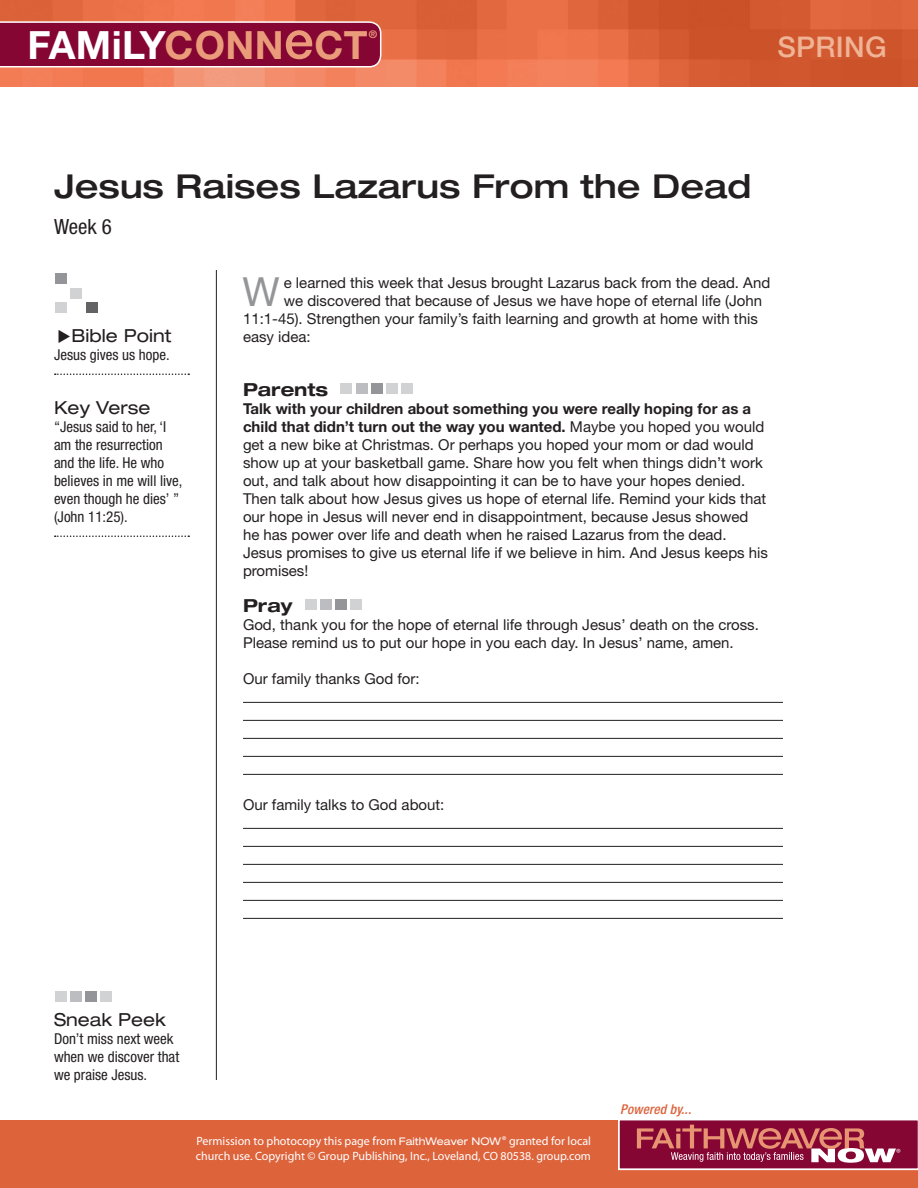
<style>
.page{position:relative;width:918px;height:1188px;background:#fff}
.page>*{position:absolute;margin:0;border:0;box-sizing:border-box;transform-origin:0 0}
.FW13_Intrograph{font:40.2px "Helvetica Neue LT Std";color:#939598}
.t1{font:700 39px "Helvetica Neue LT Std";letter-spacing:.01em;color:#fff}
.FC13_Lesson_Head{font:500 expanded 33px "Helvetica Neue LT Std";color:#231f20}
.t2{font:500 28.5px "Helvetica Neue LT Std";letter-spacing:.01em;color:#efb395}
.FC13_Week{font:condensed 21px "Helvetica Neue LT Std";color:#231f20}
.FW13_Sidebar_Head{font:expanded 18px "Helvetica Neue LT Std";color:#231f20}
.FW13_Subhead_3{font:700 expanded 18px "Helvetica Neue LT Std";color:#231f20}
.FW13_Body_Copy{font:15px/18px "Helvetica Neue LT Std";color:#231f20}
.FW13_Intrograph-2{font:15px "Helvetica Neue LT Std";color:#231f20}
.FW13_Sidebar_underli{font:condensed 15px/18px "Helvetica Neue LT Std";color:#231f20}
.FW13_Sidebar_Body_Co{font:condensed 15px/18px "Helvetica Neue LT Std";color:#231f20}
.t3{font:italic 500 condensed 13.5px "Helvetica Neue LT Std";letter-spacing:.01em;color:#dd633b}
.t4{font:12px/15px "Myriad Pro";color:#fff}
.t5{font:300 12px "Myriad Pro";color:#fff}
.t6{font:700 10.5px "Helvetica Neue LT Std";color:#ea9c7a}
.s1{color:#ea9c7a}
.s2{font-weight:500;font-size:53.25px;color:#ea9c7a}
.s3{font-weight:700}
.s4{font-family:"Helvetica Neue LT Std";font-stretch:expanded;font-size:10.5px}
</style>
<div class="page">
<div style="left:0;top:1120px;width:918px;height:68px;background:#dd633b"></div>
<img style="left:0;top:0;width:918px;height:86px">
<svg style="left:0;top:21px;width:382px;height:47px;background:#8f1941"></svg>
<hr style="left:216px;top:270px;width:1px;height:810px;background:#231f20">
<div style="left:56px;top:303px;width:11px;height:10px;background:#d1d2d4"></div>
<div style="left:86px;top:303px;width:11px;height:10px;background:#636366"></div>
<div style="left:71px;top:288px;width:11px;height:10px;background:#d1d2d4"></div>
<div style="left:56px;top:273px;width:11px;height:11px;background:#939598"></div>
<svg style="left:618px;top:1120px;width:300px;height:50px;background:#a23955"></svg>
<div style="left:101px;top:991px;width:11px;height:11px;background:#d1d2d4"></div>
<div style="left:86px;top:991px;width:11px;height:11px;background:#939598"></div>
<div style="left:71px;top:991px;width:11px;height:11px;background:#bcbdc0"></div>
<div style="left:55px;top:991px;width:12px;height:11px;background:#d1d2d4"></div>
<hr style="left:243px;top:702px;width:540px;height:1px;background:#231f20">
<hr style="left:243px;top:720px;width:540px;height:1px;background:#231f20">
<hr style="left:243px;top:738px;width:540px;height:1px;background:#231f20">
<hr style="left:243px;top:756px;width:540px;height:1px;background:#231f20">
<hr style="left:243px;top:774px;width:540px;height:1px;background:#231f20">
<hr style="left:243px;top:828px;width:540px;height:1px;background:#231f20">
<hr style="left:243px;top:846px;width:540px;height:1px;background:#231f20">
<hr style="left:243px;top:864px;width:540px;height:1px;background:#231f20">
<hr style="left:243px;top:882px;width:540px;height:1px;background:#231f20">
<hr style="left:243px;top:900px;width:540px;height:1px;background:#231f20">
<hr style="left:243px;top:918px;width:540px;height:1px;background:#231f20">
<div style="left:402px;top:383px;width:11px;height:11px;background:#d1d2d4"></div>
<div style="left:386px;top:383px;width:11px;height:11px;background:#d1d2d4"></div>
<div style="left:371px;top:383px;width:11px;height:11px;background:#939598"></div>
<div style="left:356px;top:383px;width:11px;height:11px;background:#bcbdc0"></div>
<div style="left:341px;top:383px;width:11px;height:11px;background:#d1d2d4"></div>
<div style="left:350px;top:599px;width:11px;height:11px;background:#d1d2d4"></div>
<div style="left:335px;top:599px;width:11px;height:11px;background:#939598"></div>
<div style="left:320px;top:599px;width:11px;height:11px;background:#bcbdc0"></div>
<div style="left:305px;top:599px;width:11px;height:11px;background:#d1d2d4"></div>
<svg style="left:55px;top:374px;width:134px;height:1px"></svg>
<svg style="left:55px;top:536px;width:134px;height:1px"></svg>
<p class="t6" style="left:369px;top:27px;width:10px">®</p>
<h2 class="t1" style="left:27px;top:21px;width:342px">FAMiLY<span class="s1">CONN</span><span class="s2">e</span><span class="s1">CT</span></h2>
<h3 class="t2" style="left:778px;top:30px;width:111px">SPRING</h3>
<p class="FC13_Lesson_Head" style="left:54px;top:166px;width:699px">Jesus Raises Lazarus From the Dead</p>
<p class="FC13_Week" style="left:54px;top:214px;width:59px">Week 6</p>
<p class="FW13_Sidebar_Head" style="left:71px;top:325px;width:101px">Bible Point</p>
<p class="FW13_Sidebar_underli" style="left:54px;top:346px;width:117px">Jesus gives us hope.</p>
<p class="FW13_Sidebar_Head" style="left:54px;top:397px;width:98px">Key Verse</p>
<p class="FW13_Sidebar_underli" style="left:54px;top:418px;width:130px">“Jesus said to her, ‘I am the resurrection and the life. He who believes in me will live, even though he dies’ ” (John 11:25).</p>
<p class="FW13_Intrograph" style="left:243px;top:268px;width:39px">W</p>
<p class="FW13_Intrograph-2" style="left:284px;top:274px;width:488px">e learned this week that Jesus brought Lazarus back from the dead. And</p>
<p class="FW13_Intrograph-2" style="left:284px;top:292px;width:480px">we discovered that because of Jesus we have hope of eternal life (John</p>
<p class="FW13_Intrograph-2" style="left:243px;top:310px;width:516px">11:1-45). Strengthen your family’s faith learning and growth at home with this</p>
<p class="FW13_Intrograph-2" style="left:243px;top:328px;width:69px">easy idea:</p>
<p class="FW13_Subhead_3" style="left:243px;top:378px;width:87px">Parents</p>
<p class="FW13_Body_Copy" style="left:243px;top:399px;width:527px"><span class="s3">Talk with your children about something you were really hoping for as a child that didn’t turn out the way you wanted.</span> Maybe you hoped you would get a new bike at Christmas. Or perhaps you hoped your mom or dad would show up at your basketball game. Share how you felt when things didn’t work out, and talk about how disappointing it can be to have your hopes denied.<br>Then talk about how Jesus gives us hope of eternal life. Remind your kids that our hope in Jesus will never end in disappointment, because Jesus showed he has power over life and death when he raised Lazarus from the dead.<br>Jesus promises to give us eternal life if we believe in him. And Jesus keeps his promises!</p>
<p class="FW13_Subhead_3" style="left:243px;top:594px;width:51px">Pray</p>
<p class="FW13_Body_Copy" style="left:243px;top:615px;width:517px">God, thank you for the hope of eternal life through Jesus’ death on the cross.<br>Please remind us to put our hope in you each day. In Jesus’ name, amen.</p>
<p class="FW13_Body_Copy" style="left:243px;top:669px;width:178px">Our family thanks God for:</p>
<p class="FW13_Body_Copy" style="left:243px;top:795px;width:203px">Our family talks to God about:</p>
<p class="FW13_Sidebar_Head" style="left:54px;top:1009px;width:113px">Sneak Peek</p>
<p class="FW13_Sidebar_Body_Co" style="left:54px;top:1030px;width:127px">Don’t miss next week when we discover that we praise Jesus.</p>
<p class="t4" style="left:196px;top:1134px;width:397px">Permission to photocopy this page from <span class="s4">FaithWeaver NOW</span> <sup>®</sup> granted for local church use. Copyright © Group Publishing, Inc., Loveland, CO 80538. group.com</p>
<p class="t3" style="left:620px;top:1102px;width:72px">Powered by...</p>
<p class="t5" style="left:896px;top:1146px;width:6px">®</p>
</div>
